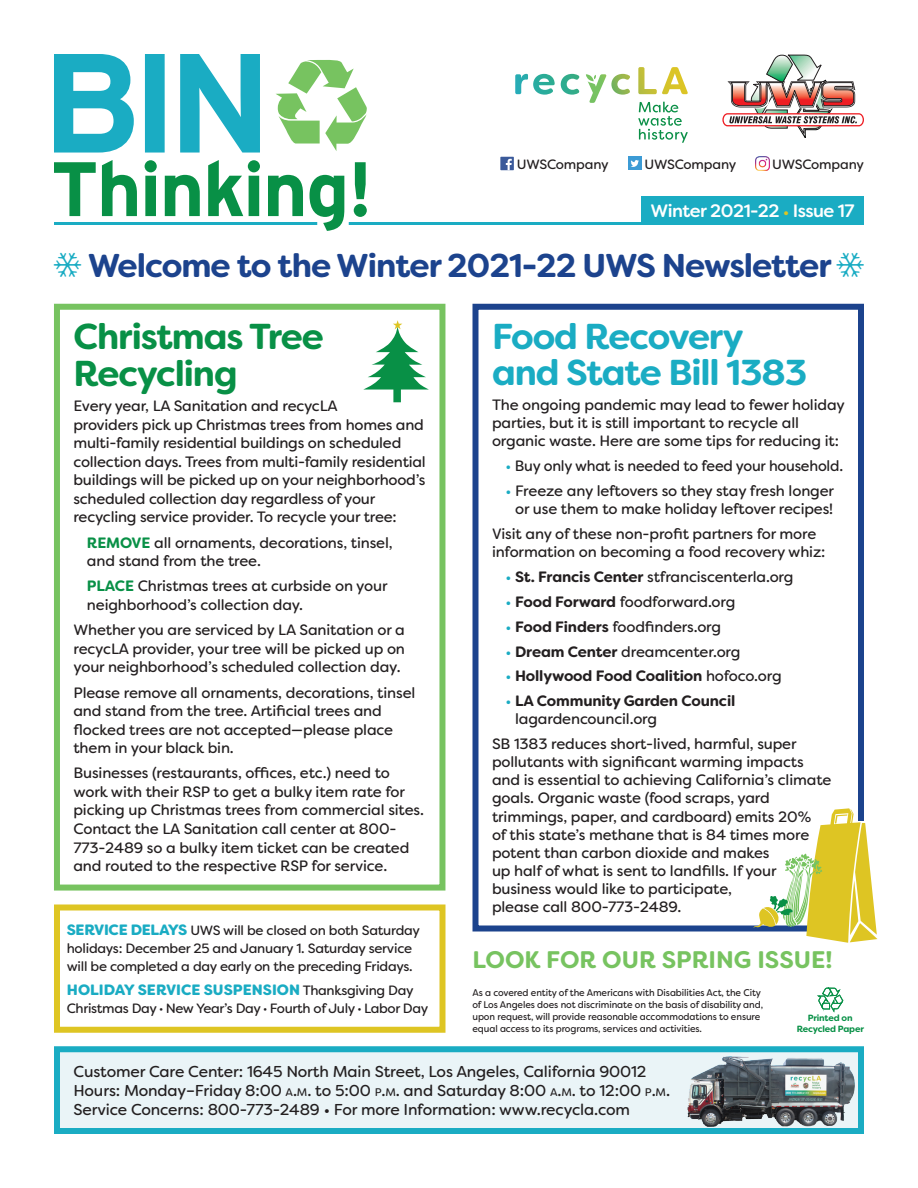
<style>
.page{position:relative;width:918px;height:1188px;background:#fff}
.page>*{position:absolute;margin:0;border:0;box-sizing:border-box;transform-origin:0 0}
.Heads-UWS{font:700 36px/36.2px "Filson Soft";letter-spacing:-.03em;color:#1aacc3}
.Heads-UWS-2{font:700 36px/36.6px "Filson Soft";letter-spacing:-.03em;color:#089046}
.Heads-UWS-3{font:700 33px "Filson Soft";letter-spacing:-.03em;color:#1c438d}
.Subheads-UWS{font:700 24px "Filson Soft";color:#77c360}
.Heads-UWS-4{font:500 18px "Filson Soft";letter-spacing:-.03em;color:#fff}
.t1{font:15.75px "Filson Soft";letter-spacing:-.01em;color:#231f20}
.BodyCopy-NoIndent-UW{font:15px/18.6px "Filson Soft";letter-spacing:-.01em;color:#231f20}
.BulletedCopy-UWS{font:15px/18.6px "Filson Soft";letter-spacing:-.01em;color:#231f20}
.BulletedCopy-UWS-2{font:700 15px/18.1px "Filson Soft";letter-spacing:-.01em;color:#231f20}
.BulletedCopy-UWS-3{font:900 15px "Filson Soft";color:#1aacc3}
.BulletedCopy-UWS-4{font:13.5px/18px "Filson Soft";letter-spacing:-.02em;color:#231f20}
.FlyType-UWS{font:9.75px/12px "Filson Soft";letter-spacing:-.01em;color:#231f20;scale:.96 1}
.Subheads-UWS-2{font:700 9px/10.5px "Filson Soft";letter-spacing:-.02em;color:#089046;text-align:center}
.s1{font-size:15px;color:#dec523}
.s2{font-weight:700;color:#089046}
.s3{font-weight:900;font-size:15px;color:#1aacc3}
.s4{font-weight:400;font-size:13.5px;color:#231f20}
.s5{font-size:10.5px}
.s6{color:#1aacc3}
.s7{font-weight:700}
.s8{font-weight:400;color:#1aacc3}
.s9{font-weight:400}
.s10{font-size:10.95px}
.s11{font-style:inherit}
</style>
<div class="page">
<svg style="left:638px;top:67px;width:50px;height:27px"></svg>
<svg style="left:561px;top:74px;width:19px;height:21px"></svg>
<svg style="left:515px;top:74px;width:40px;height:21px"></svg>
<svg style="left:586px;top:74px;width:44px;height:29px"></svg>
<svg style="left:638px;top:102px;width:50px;height:41px"></svg>
<svg style="left:722px;top:54px;width:142px;height:84px"></svg>
<svg style="left:54px;top:160px;width:313px;height:71px"></svg>
<svg style="left:54px;top:54px;width:206px;height:99px"></svg>
<div style="left:500px;top:157px;width:14px;height:13px;background:#3b5a9a"></div>
<svg style="left:506px;top:159px;width:6px;height:11px"></svg>
<div style="left:628px;top:157px;width:14px;height:13px;background:#3c9bd5"></div>
<svg style="left:631px;top:160px;width:8px;height:7px"></svg>
<svg style="left:756px;top:157px;width:13px;height:13px"></svg>
<svg style="left:276px;top:60px;width:91px;height:91px"></svg>
<hr style="left:54px;top:222px;width:263px;height:3px;background:#1aacc3">
<hr style="left:349px;top:222px;width:515px;height:3px;background:#1aacc3">
<div style="left:641px;top:196px;width:223px;height:27px;background:#1aacc3"></div>
<div style="left:57px;top:1049px;width:804px;height:82px;background:#eaf4f7"></div>
<div style="left:54px;top:1046px;width:810px;height:88px;border:6px solid #1aacc3"></div>
<img style="left:688px;top:1056px;width:167px;height:71px">
<div style="left:472px;top:304px;width:392px;height:628px;border:6px solid #1c438d"></div>
<div style="left:54px;top:904px;width:392px;height:129px;border:6px solid #dec523"></div>
<div style="left:54px;top:304px;width:391px;height:587px;border:6px solid #77c360"></div>
<svg style="left:818px;top:988px;width:25px;height:24px"></svg>
<svg style="left:363px;top:320px;width:66px;height:82px"></svg>
<svg style="left:753px;top:808px;width:125px;height:135px"></svg>
<p class="BulletedCopy-UWS-4" style="left:517px;top:155px;width:93px">UWSCompany</p>
<p class="BulletedCopy-UWS-4" style="left:645px;top:155px;width:93px">UWSCompany</p>
<p class="BulletedCopy-UWS-4" style="left:772px;top:155px;width:93px">UWSCompany</p>
<p class="Heads-UWS-4" style="left:651px;top:199px;width:205px">Winter 2021-22 <span class="s1">•</span> Issue 17</p>
<p class="Heads-UWS-3" style="left:88px;top:244px;width:745px">Welcome to the Winter 2021-22 UWS Newsletter</p>
<p class="Heads-UWS-2" style="left:73px;top:319px;width:252px">Christmas Tree<br>Recycling</p>
<p class="BodyCopy-NoIndent-UW" style="left:73px;top:397px;width:354px">Every year, LA Sanitation and recycLA<br>providers pick up Christmas trees from homes and multi-family residential buildings on scheduled collection days. Trees from multi-family residential buildings will be picked up on your neighborhood’s scheduled collection day regardless of your recycling service provider. To recycle your tree:</p>
<p class="BulletedCopy-UWS" style="left:87px;top:533px;width:307px"><span class="s2">REMOVE</span> all ornaments, decorations, tinsel, and stand from the tree.</p>
<p class="BulletedCopy-UWS" style="left:87px;top:577px;width:302px"><span class="s2">PLACE</span> Christmas trees at curbside on your neighborhood’s collection day.</p>
<p class="BodyCopy-NoIndent-UW" style="left:73px;top:621px;width:333px;text-align:justify">Whether you are serviced by LA Sanitation or a recycLA provider, your tree will be picked up on your neighborhood’s scheduled collection day.</p>
<p class="BodyCopy-NoIndent-UW" style="left:73px;top:683px;width:343px">Please remove all ornaments, decorations, tinsel and stand from the tree. Artificial trees and flocked trees are not accepted—please place them in your black bin.</p>
<p class="BodyCopy-NoIndent-UW" style="left:73px;top:764px;width:352px">Businesses (restaurants, offices, etc.) need to work with their RSP to get a bulky item rate for picking up Christmas trees from commercial sites.<br>Contact the LA Sanitation call center at 800- 773-2489 so a bulky item ticket can be created and routed to the respective RSP for service.</p>
<p class="BulletedCopy-UWS-4" style="left:67px;top:921px;width:355px"><span class="s3">SERVICE DELAYS</span> UWS will be closed on both Saturday holidays: December 25 and January 1. Saturday service will be completed a day early on the preceding Fridays.</p>
<p class="BulletedCopy-UWS-3" style="left:67px;top:980px;width:348px">HOLIDAY SERVICE SUSPENSION <span class="s4">Thanksgiving Day</span></p>
<p class="BulletedCopy-UWS-4" style="left:67px;top:1000px;width:363px">Christmas Day <span class="s5">•</span> New Year’s Day <span class="s5">•</span> Fourth of July <span class="s5">•</span> Labor Day</p>
<p class="Heads-UWS" style="left:492px;top:319px;width:317px">Food Recovery and State Bill 1383</p>
<p class="BodyCopy-NoIndent-UW" style="left:492px;top:396px;width:354px;line-height:18.1px">The ongoing pandemic may lead to fewer holiday parties, but it is still important to recycle all organic waste. Here are some tips for reducing it:</p>
<p class="BulletedCopy-UWS" style="left:506px;top:457px;width:339px"><span class="s6">•</span> Buy only what is needed to feed your household.</p>
<p class="BulletedCopy-UWS" style="left:506px;top:482px;width:330px;line-height:18.1px;text-align:center"><span class="s6">•</span> Freeze any leftovers so they stay fresh longer or use them to make holiday leftover recipes!</p>
<p class="BodyCopy-NoIndent-UW" style="left:492px;top:525px;width:335px;line-height:18.1px">Visit any of these non-profit partners for more information on becoming a food recovery whiz:</p>
<p class="BulletedCopy-UWS" style="left:506px;top:567px;width:290px"><span class="s6">•</span> <span class="s7">St. Francis Center</span> stfranciscenterla.org</p>
<p class="BulletedCopy-UWS" style="left:506px;top:592px;width:232px"><span class="s6">•</span> <span class="s7">Food Forward</span> foodforward.org</p>
<p class="BulletedCopy-UWS" style="left:506px;top:617px;width:217px"><span class="s6">•</span> <span class="s7">Food Finders</span> foodfinders.org</p>
<p class="BulletedCopy-UWS" style="left:506px;top:642px;width:237px"><span class="s6">•</span> <span class="s7">Dream Center</span> dreamcenter.org</p>
<p class="BulletedCopy-UWS-2" style="left:506px;top:667px;width:278px"><span class="s8">•</span> Hollywood Food Coalition <span class="s9">hofoco.org</span></p>
<p class="BulletedCopy-UWS-2" style="left:515px;top:692px;width:222px;text-indent:-10px"><span class="s8">•</span> LA Community Garden Council <span class="s9">lagardencouncil.org</span></p>
<p class="BodyCopy-NoIndent-UW" style="left:492px;top:735px;width:341px;line-height:18.1px">SB 1383 reduces short-lived, harmful, super pollutants with significant warming impacts and is essential to achieving California’s climate goals. Organic waste (food scraps, yard trimmings, paper, and cardboard) emits 20%<br>of this state’s methane that is 84 times more potent than carbon dioxide and makes<br>up half of what is sent to landfills. If your business would like to participate,<br>please call 800-773-2489.</p>
<p class="Subheads-UWS" style="left:472px;top:944px;width:362px">LOOK FOR OUR SPRING ISSUE!</p>
<p class="FlyType-UWS" style="left:472px;top:986px;width:304px">As a covered entity of the Americans with Disabilities Act, the City of Los Angeles does not discriminate on the basis of disability and, upon request, will provide reasonable accommodations to ensure equal access to its programs, services and activities.</p>
<p class="Subheads-UWS-2" style="left:797px;top:1013px;width:69px">Printed on<br>Recycled Paper</p>
<p class="t1" style="left:74px;top:1061px;width:575px">Customer Care Center: 1645 North Main Street, Los Angeles, California 90012</p>
<p class="t1" style="left:74px;top:1080px;width:598px">Hours: Monday–Friday 8:00 <span class="s10">A</span><span class="s11">.</span><span class="s10">M</span><span class="s11">.</span> to 5:00 <span class="s10">P</span><span class="s11">.</span><span class="s10">M</span><span class="s11">.</span> and Saturday 8:00 <span class="s10">A</span><span class="s11">.</span><span class="s10">M</span><span class="s11">.</span> to 12:00 <span class="s10">P</span><span class="s11">.</span><span class="s10">M</span><span class="s11">.</span></p>
<p class="t1" style="left:74px;top:1099px;width:558px">Service Concerns: 800-773-2489 • For more Information: www.recycla.com</p>
</div>
